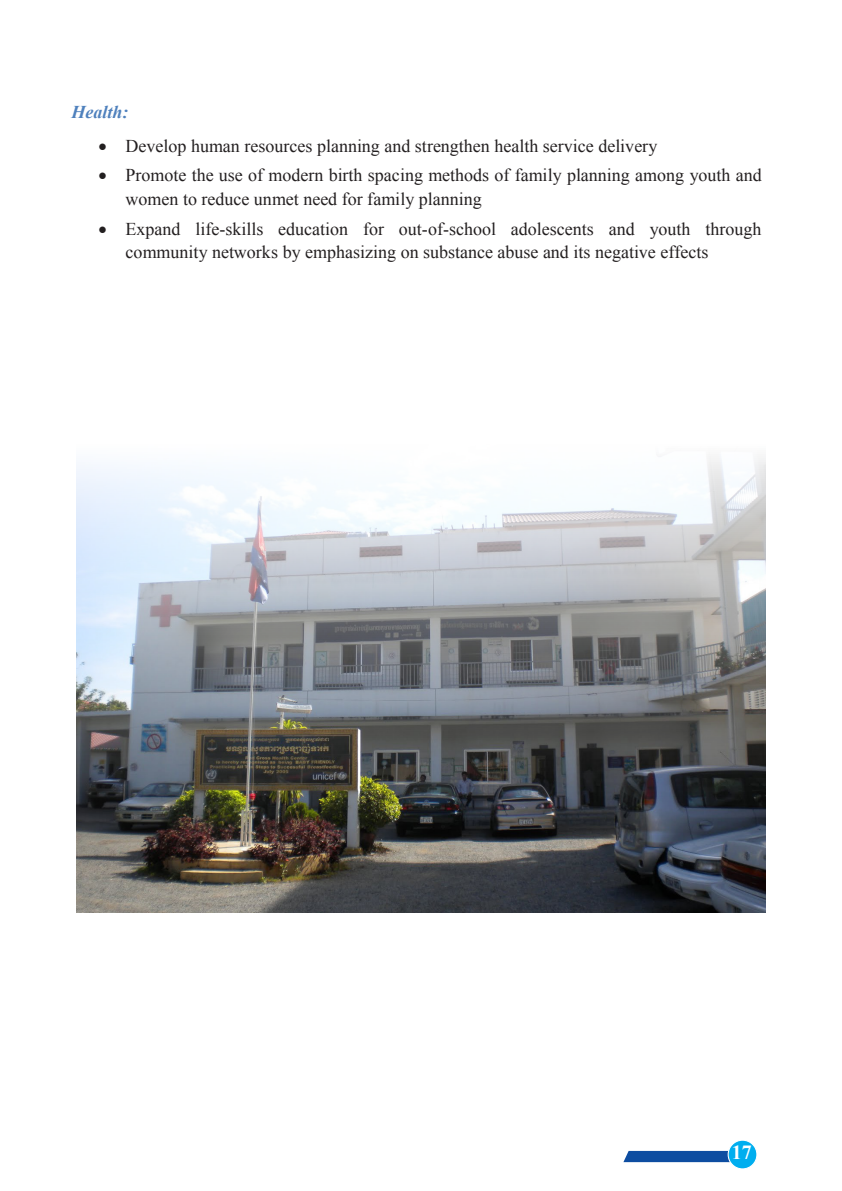
<style>
.page{position:relative;width:842px;height:1191px;background:#fff}
.page>*{position:absolute;margin:0;border:0;box-sizing:border-box;transform-origin:0 0}
.t1{font:700 20px "Times New Roman";color:#fff}
.t2{font:18px/23.8px "Times New Roman";color:#231f20}
.t3{font:italic 700 18px "Times New Roman";color:#4f81bd}
</style>
<div class="page">
<svg style="left:623px;top:1150px;width:107px;height:12px"></svg>
<div style="left:728px;top:1140px;width:29px;height:28px;background:#00aeef;border-radius:50%"></div>
<div style="left:728px;top:1139px;width:29px;height:30px;border:1px solid #fff;border-radius:50%"></div>
<img style="left:77px;top:456px;width:688px;height:456px">
<p class="t3" style="left:72px;top:99px;width:58px">Health:</p>
<p class="t2" style="left:99px;top:133px;width:560px">• Develop human resources planning and strengthen health service delivery</p>
<p class="t2" style="left:126px;top:163px;width:638px;text-indent:-27px">• Promote the use of modern birth spacing methods of family planning among youth and women to reduce unmet need for family planning</p>
<p class="t2" style="left:126px;top:216px;width:637px;text-indent:-27px">• Expand life-skills education for out-of-school adolescents and youth through community networks by emphasizing on substance abuse and its negative effects</p>
<p class="t1" style="left:732px;top:1138px;width:21px">17</p>
</div>
